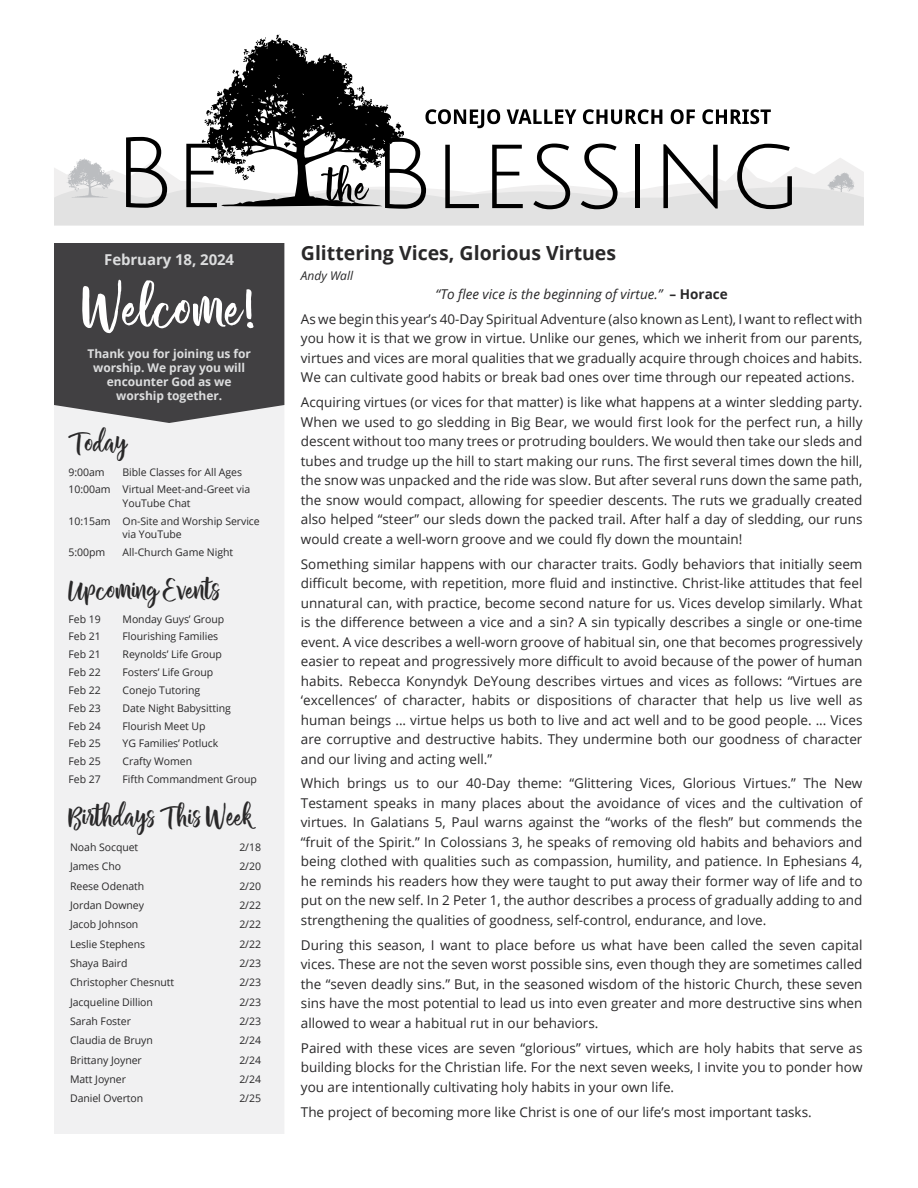
<style>
.page{position:relative;width:918px;height:1188px;background:#fff}
.page>*{position:absolute;margin:0;border:0;box-sizing:border-box;transform-origin:0 0}
.t1{font:60px "Chamelia Script";letter-spacing:-.005em;color:#fff}
.t2{font:30px "Chamelia Script";letter-spacing:-.005em;color:#292829}
.t3{font:700 19.5px "Open Sans";color:#292829}
.t4{font:700 15px "Open Sans";letter-spacing:-.005em;color:#dcddde}
.t5{font:13.5px/19.5px "Open Sans";color:#292829;text-align:justify}
.t6{font:700 12px/14.2px "Open Sans";letter-spacing:-.005em;color:#dcddde;text-align:center}
.t7{font:italic 12px "Open Sans";color:#292829}
.t8{font:10.5px/17.9px "Open Sans";letter-spacing:-.005em;color:#292829}
.s1{font-style:italic}
.s2{font-weight:700}
</style>
<div class="page">
<div style="left:54px;top:423px;width:230px;height:711px;background:#f1f1f2"></div>
<div style="left:54px;top:243px;width:230px;height:180px;background:#414042"></div>
<svg style="left:54px;top:34px;width:810px;height:192px"></svg>
<p class="t4" style="left:104px;top:249px;width:132px">February 18, 2024</p>
<h1 class="t1" style="left:82px;top:272px;width:175px">Welcome!</h1>
<p class="t6" style="left:88px;top:346px;width:165px">Thank you for joining us for worship. We pray you will encounter God as we worship together.</p>
<h2 class="t2" style="left:69px;top:425px;width:60px">Today</h2>
<p class="t8" style="left:69px;top:463px;width:38px">9:00am</p>
<p class="t8" style="left:69px;top:463px;width:183px;text-indent:54px">Bible Classes for All Ages<br>10:00am Virtual Meet-and-Greet via</p>
<p class="t8" style="left:69px;top:494px;width:193px;text-indent:54px">YouTube Chat<br>10:15am On-Site and Worship Service</p>
<p class="t8" style="left:123px;top:525px;width:61px">via YouTube</p>
<p class="t8" style="left:69px;top:543px;width:38px">5:00pm</p>
<p class="t8" style="left:123px;top:543px;width:112px">All-Church Game Night</p>
<h2 class="t2" style="left:69px;top:572px;width:154px">Upcoming Events</h2>
<p class="t8" style="left:69px;top:610px;width:34px">Feb 19</p>
<p class="t8" style="left:123px;top:610px;width:103px">Monday Guys’ Group</p>
<p class="t8" style="left:69px;top:627px;width:34px">Feb 21</p>
<p class="t8" style="left:123px;top:627px;width:97px">Flourishing Families</p>
<p class="t8" style="left:69px;top:645px;width:34px">Feb 21</p>
<p class="t8" style="left:123px;top:645px;width:101px">Reynolds’ Life Group</p>
<p class="t8" style="left:69px;top:663px;width:34px">Feb 22</p>
<p class="t8" style="left:123px;top:663px;width:92px">Fosters’ Life Group</p>
<p class="t8" style="left:69px;top:681px;width:34px">Feb 22</p>
<p class="t8" style="left:123px;top:681px;width:79px">Conejo Tutoring</p>
<p class="t8" style="left:69px;top:699px;width:34px">Feb 23</p>
<p class="t8" style="left:123px;top:699px;width:110px">Date Night Babysitting</p>
<p class="t8" style="left:69px;top:717px;width:34px">Feb 24</p>
<p class="t8" style="left:123px;top:717px;width:84px">Flourish Meet Up</p>
<p class="t8" style="left:69px;top:734px;width:34px">Feb 25</p>
<p class="t8" style="left:123px;top:734px;width:97px">YG Families’ Potluck</p>
<p class="t8" style="left:69px;top:752px;width:34px">Feb 25</p>
<p class="t8" style="left:123px;top:752px;width:71px">Crafty Women</p>
<p class="t8" style="left:69px;top:770px;width:34px">Feb 27</p>
<p class="t8" style="left:123px;top:770px;width:136px">Fifth Commandment Group</p>
<h2 class="t2" style="left:69px;top:799px;width:186px">Birthdays This Week</h2>
<p class="t8" style="left:70px;top:838px;width:70px">Noah Socquet</p>
<p class="t8" style="left:239px;top:838px;width:23px">2/18</p>
<p class="t8" style="left:70px;top:857px;width:53px">James Cho</p>
<p class="t8" style="left:239px;top:857px;width:23px">2/20</p>
<p class="t8" style="left:70px;top:877px;width:76px">Reese Odenath</p>
<p class="t8" style="left:239px;top:877px;width:23px">2/20</p>
<p class="t8" style="left:70px;top:896px;width:76px">Jordan Downey</p>
<p class="t8" style="left:239px;top:896px;width:23px">2/22</p>
<p class="t8" style="left:70px;top:915px;width:70px">Jacob Johnson</p>
<p class="t8" style="left:239px;top:915px;width:23px">2/22</p>
<p class="t8" style="left:70px;top:935px;width:77px">Leslie Stephens</p>
<p class="t8" style="left:239px;top:935px;width:23px">2/22</p>
<p class="t8" style="left:70px;top:954px;width:59px">Shaya Baird</p>
<p class="t8" style="left:239px;top:954px;width:23px">2/23</p>
<p class="t8" style="left:70px;top:973px;width:106px">Christopher Chesnutt</p>
<p class="t8" style="left:239px;top:973px;width:23px">2/23</p>
<p class="t8" style="left:70px;top:993px;width:84px">Jacqueline Dillion</p>
<p class="t8" style="left:239px;top:993px;width:23px">2/23</p>
<p class="t8" style="left:70px;top:1012px;width:62px">Sarah Foster</p>
<p class="t8" style="left:239px;top:1012px;width:23px">2/23</p>
<p class="t8" style="left:70px;top:1031px;width:84px">Claudia de Bruyn</p>
<p class="t8" style="left:239px;top:1031px;width:23px">2/24</p>
<p class="t8" style="left:70px;top:1051px;width:73px">Brittany Joyner</p>
<p class="t8" style="left:239px;top:1051px;width:23px">2/24</p>
<p class="t8" style="left:70px;top:1070px;width:57px">Matt Joyner</p>
<p class="t8" style="left:239px;top:1070px;width:23px">2/24</p>
<p class="t8" style="left:70px;top:1089px;width:75px">Daniel Overton</p>
<p class="t8" style="left:239px;top:1089px;width:23px">2/25</p>
<h3 class="t3" style="left:301px;top:239px;width:317px">Glittering Vices, Glorious Virtues</h3>
<p class="t7" style="left:301px;top:267px;width:54px">Andy Wall</p>
<p class="t5" style="left:301px;top:281px;width:563px;line-height:24.9px;text-align:center"><span class="s1">“To flee vice is the beginning of virtue.”</span> <span class="s2">– Horace<br></span>As we begin this year’s 40-Day Spiritual Adventure (also known as Lent), I want to reflect with</p>
<p class="t5" style="left:301px;top:328px;width:563px">you how it is that we grow in virtue. Unlike our genes, which we inherit from our parents, virtues and vices are moral qualities that we gradually acquire through choices and habits.<br>We can cultivate good habits or break bad ones over time through our repeated actions.</p>
<p class="t5" style="left:301px;top:392px;width:563px">Acquiring virtues (or vices for that matter) is like what happens at a winter sledding party.<br>When we used to go sledding in Big Bear, we would first look for the perfect run, a hilly descent without too many trees or protruding boulders. We would then take our sleds and tubes and trudge up the hill to start making our runs. The first several times down the hill, the snow was unpacked and the ride was slow. But after several runs down the same path, the snow would compact, allowing for speedier descents. The ruts we gradually created also helped “steer” our sleds down the packed trail. After half a day of sledding, our runs would create a well-worn groove and we could fly down the mountain!</p>
<p class="t5" style="left:301px;top:554px;width:563px">Something similar happens with our character traits. Godly behaviors that initially seem difficult become, with repetition, more fluid and instinctive. Christ-like attitudes that feel unnatural can, with practice, become second nature for us. Vices develop similarly. What is the difference between a vice and a sin? A sin typically describes a single or one-time event. A vice describes a well-worn groove of habitual sin, one that becomes progressively easier to repeat and progressively more difficult to avoid because of the power of human habits. Rebecca Konyndyk DeYoung describes virtues and vices as follows: “Virtues are ‘excellences’ of character, habits or dispositions of character that help us live well as human beings ... virtue helps us both to live and act well and to be good people. ... Vices are corruptive and destructive habits. They undermine both our goodness of character and our living and acting well.”</p>
<p class="t5" style="left:301px;top:773px;width:563px">Which brings us to our 40-Day theme: “Glittering Vices, Glorious Virtues.” The New Testament speaks in many places about the avoidance of vices and the cultivation of virtues. In Galatians 5, Paul warns against the “works of the flesh” but commends the “fruit of the Spirit.” In Colossians 3, he speaks of removing old habits and behaviors and being clothed with qualities such as compassion, humility, and patience. In Ephesians 4, he reminds his readers how they were taught to put away their former way of life and to put on the new self. In 2 Peter 1, the author describes a process of gradually adding to and strengthening the qualities of goodness, self-control, endurance, and love.</p>
<p class="t5" style="left:301px;top:935px;width:563px">During this season, I want to place before us what have been called the seven capital vices. These are not the seven worst possible sins, even though they are sometimes called the “seven deadly sins.” But, in the seasoned wisdom of the historic Church, these seven sins have the most potential to lead us into even greater and more destructive sins when allowed to wear a habitual rut in our behaviors.</p>
<p class="t5" style="left:301px;top:1038px;width:563px">Paired with these vices are seven “glorious” virtues, which are holy habits that serve as building blocks for the Christian life. For the next seven weeks, I invite you to ponder how you are intentionally cultivating holy habits in your own life.</p>
<p class="t5" style="left:301px;top:1102px;width:512px">The project of becoming more like Christ is one of our life’s most important tasks.</p>
</div>
